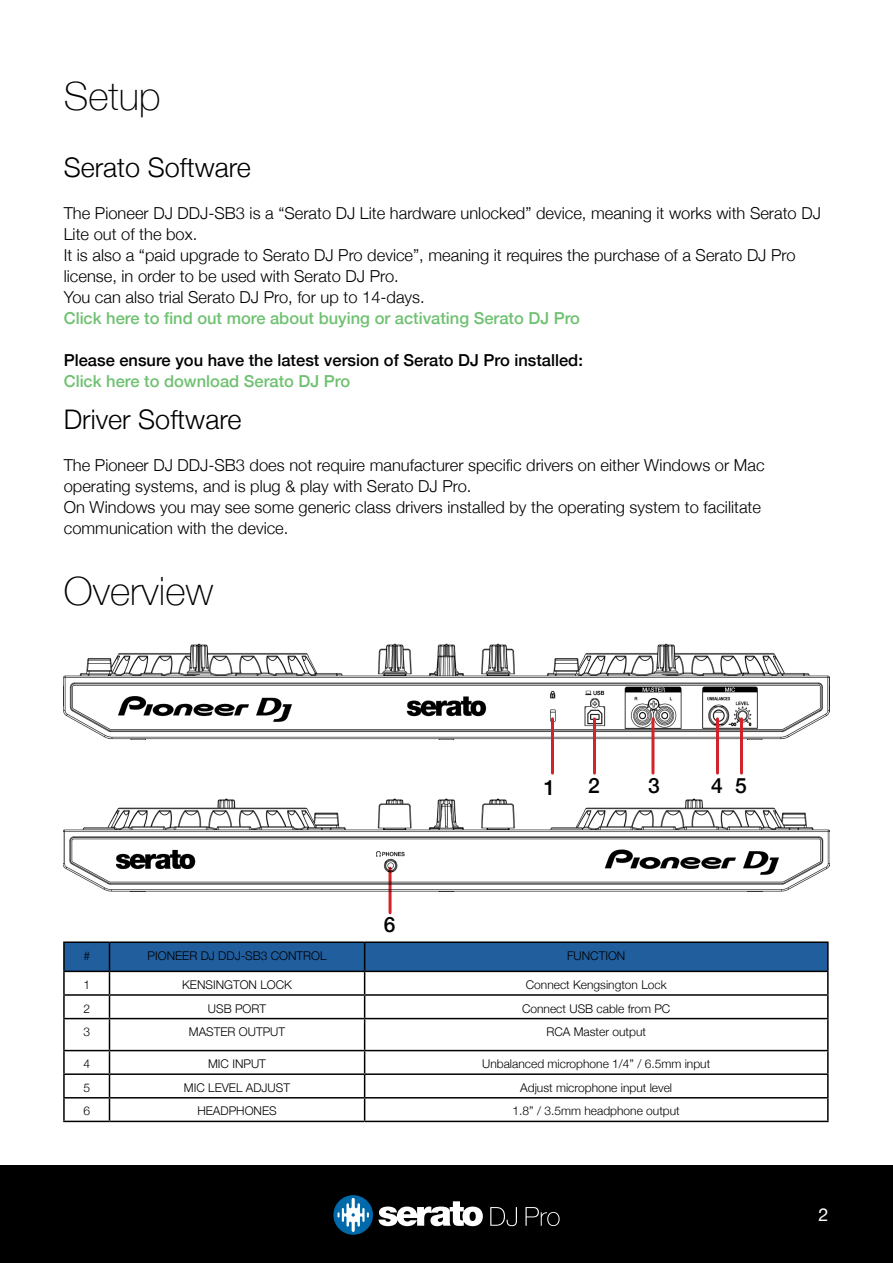
<style>
.page{position:relative;width:893px;height:1263px;background:#fff}
.page>*{position:absolute;margin:0;border:0;box-sizing:border-box;transform-origin:0 0}
.t1{font:100 39px "Helvetica Neue";color:#000}
.t2{font:300 27px "Helvetica Neue";color:#000}
.t3{font:500 21px "Helvetica Neue";color:#000}
.t4{font:18px "Helvetica Neue";color:#fff}
.t5{font:300 16.5px/21px "Helvetica Neue";color:#000}
.t6{font:500 16.5px "Helvetica Neue";color:#6fc171}
.t7{font:500 16.5px "Helvetica Neue";color:#000}
.t8{font:300 12px "Helvetica Neue";color:#000}
</style>
<div class="page">
<div style="left:0;top:1165px;width:893px;height:98px;background:#000"></div>
<svg style="left:379px;top:1201px;width:104px;height:25px"></svg>
<svg style="left:333px;top:1195px;width:40px;height:40px"></svg>
<svg style="left:525px;top:1207px;width:35px;height:19px"></svg>
<svg style="left:490px;top:1207px;width:27px;height:19px"></svg>
<hr style="left:63px;top:941px;width:46px;height:2px;background:#000">
<hr style="left:63px;top:943px;width:2px;height:28px;background:#000">
<hr style="left:109px;top:941px;width:256px;height:2px;background:#000">
<hr style="left:365px;top:941px;width:464px;height:2px;background:#000">
<hr style="left:827px;top:943px;width:2px;height:28px;background:#000">
<hr style="left:63px;top:971px;width:46px;height:1px;background:#000">
<hr style="left:63px;top:972px;width:2px;height:22px;background:#000">
<hr style="left:365px;top:971px;width:464px;height:1px;background:#000">
<hr style="left:827px;top:972px;width:2px;height:22px;background:#000">
<hr style="left:63px;top:994px;width:46px;height:2px;background:#000">
<hr style="left:63px;top:996px;width:2px;height:22px;background:#000">
<hr style="left:365px;top:994px;width:464px;height:2px;background:#000">
<svg style="left:64px;top:942px;width:764px;height:76px"></svg>
<hr style="left:827px;top:996px;width:2px;height:22px;background:#000">
<hr style="left:63px;top:1018px;width:46px;height:1px;background:#000">
<hr style="left:63px;top:1019px;width:2px;height:31px;background:#000">
<hr style="left:109px;top:1018px;width:256px;height:1px;background:#000">
<hr style="left:109px;top:1019px;width:1px;height:31px;background:#000">
<hr style="left:365px;top:1018px;width:464px;height:1px;background:#000">
<hr style="left:364px;top:1019px;width:1px;height:31px;background:#000">
<hr style="left:827px;top:1019px;width:2px;height:31px;background:#000">
<hr style="left:63px;top:1050px;width:46px;height:1px;background:#000">
<hr style="left:63px;top:1051px;width:2px;height:22px;background:#000">
<hr style="left:109px;top:1050px;width:256px;height:1px;background:#000">
<hr style="left:365px;top:1050px;width:464px;height:1px;background:#000">
<hr style="left:827px;top:1051px;width:2px;height:22px;background:#000">
<hr style="left:63px;top:1073px;width:46px;height:2px;background:#000">
<hr style="left:63px;top:1075px;width:2px;height:22px;background:#000">
<hr style="left:109px;top:1073px;width:256px;height:2px;background:#000">
<hr style="left:365px;top:1073px;width:464px;height:2px;background:#000">
<hr style="left:827px;top:1075px;width:2px;height:22px;background:#000">
<hr style="left:63px;top:1097px;width:46px;height:1px;background:#000">
<hr style="left:63px;top:1098px;width:2px;height:23px;background:#000">
<hr style="left:109px;top:1097px;width:256px;height:1px;background:#000">
<svg style="left:109px;top:1051px;width:1px;height:70px"></svg>
<hr style="left:365px;top:1097px;width:464px;height:1px;background:#000">
<svg style="left:364px;top:1051px;width:1px;height:70px"></svg>
<hr style="left:827px;top:1098px;width:2px;height:23px;background:#000">
<hr style="left:63px;top:1121px;width:46px;height:1px;background:#000">
<hr style="left:109px;top:1121px;width:256px;height:1px;background:#000">
<hr style="left:365px;top:1121px;width:464px;height:1px;background:#000">
<img style="left:64px;top:643px;width:765px;height:96px">
<hr style="left:551px;top:719px;width:3px;height:54px;background:#d2232a">
<hr style="left:389px;top:868px;width:3px;height:45px;background:#d2232a">
<hr style="left:593px;top:719px;width:3px;height:54px;background:#d2232a">
<hr style="left:651px;top:719px;width:3px;height:54px;background:#d2232a">
<hr style="left:716px;top:719px;width:3px;height:54px;background:#d2232a">
<hr style="left:740px;top:719px;width:3px;height:54px;background:#d2232a">
<img style="left:64px;top:798px;width:765px;height:93px">
<h1 class="t1" style="left:64px;top:66px;width:98px">Setup</h1>
<h2 class="t2" style="left:64px;top:145px;width:189px">Serato Software</h2>
<p class="t5" style="left:64px;top:201px;width:759px">The Pioneer DJ DDJ-SB3 is a “Serato DJ Lite hardware unlocked” device, meaning it works with Serato DJ Lite out of the box.<br>It is also a “paid upgrade to Serato DJ Pro device”, meaning it requires the purchase of a Serato DJ Pro license, in order to be used with Serato DJ Pro.<br>You can also trial Serato DJ Pro, for up to 14-days.</p>
<p class="t6" style="left:64px;top:304px;width:518px">Click here to find out more about buying or activating Serato DJ Pro</p>
<p class="t7" style="left:64px;top:346px;width:521px">Please ensure you have the latest version of Serato DJ Pro installed:</p>
<p class="t6" style="left:64px;top:367px;width:288px">Click here to download Serato DJ Pro</p>
<h2 class="t2" style="left:64px;top:397px;width:179px">Driver Software</h2>
<p class="t5" style="left:64px;top:453px;width:702px">The Pioneer DJ DDJ-SB3 does not require manufacturer specific drivers on either Windows or Mac operating systems, and is plug &amp; play with Serato DJ Pro.<br>On Windows you may see some generic class drivers installed by the operating system to facilitate communication with the device.</p>
<h1 class="t1" style="left:64px;top:561px;width:151px">Overview</h1>
<p class="t3" style="left:384px;top:907px;width:13px">6</p>
<p class="t3" style="left:544px;top:771px;width:13px">1</p>
<p class="t3" style="left:588px;top:768px;width:13px">2</p>
<p class="t3" style="left:648px;top:768px;width:13px">3</p>
<p class="t3" style="left:711px;top:768px;width:37px">4 5</p>
<p class="t8" style="left:83px;top:946px;width:8px">#</p>
<p class="t8" style="left:148px;top:946px;width:180px">PIONEER DJ DDJ-SB3 CONTROL</p>
<p class="t8" style="left:567px;top:946px;width:60px">FUNCTION</p>
<p class="t8" style="left:83px;top:975px;width:8px">1</p>
<p class="t8" style="left:182px;top:975px;width:111px">KENSINGTON LOCK</p>
<p class="t8" style="left:526px;top:975px;width:142px">Connect Kengsington Lock</p>
<p class="t8" style="left:83px;top:999px;width:8px">2</p>
<p class="t8" style="left:208px;top:999px;width:60px">USB PORT</p>
<p class="t8" style="left:522px;top:999px;width:150px">Connect USB cable from PC</p>
<p class="t8" style="left:83px;top:1022px;width:8px">3</p>
<p class="t8" style="left:189px;top:1022px;width:98px">MASTER OUTPUT</p>
<p class="t8" style="left:546px;top:1022px;width:101px">RCA Master output</p>
<p class="t8" style="left:83px;top:1054px;width:8px">4</p>
<p class="t8" style="left:208px;top:1054px;width:59px">MIC INPUT</p>
<p class="t8" style="left:482px;top:1054px;width:230px">Unbalanced microphone 1/4” / 6.5mm input</p>
<p class="t8" style="left:83px;top:1078px;width:8px">5</p>
<p class="t8" style="left:184px;top:1078px;width:108px">MIC LEVEL ADJUST</p>
<p class="t8" style="left:520px;top:1078px;width:153px">Adjust microphone input level</p>
<p class="t8" style="left:83px;top:1101px;width:8px">6</p>
<p class="t8" style="left:197px;top:1101px;width:81px">HEADPHONES</p>
<p class="t8" style="left:513px;top:1101px;width:169px">1.8” / 3.5mm headphone output</p>
<p class="t4" style="left:818px;top:1202px;width:12px">2</p>
</div>
